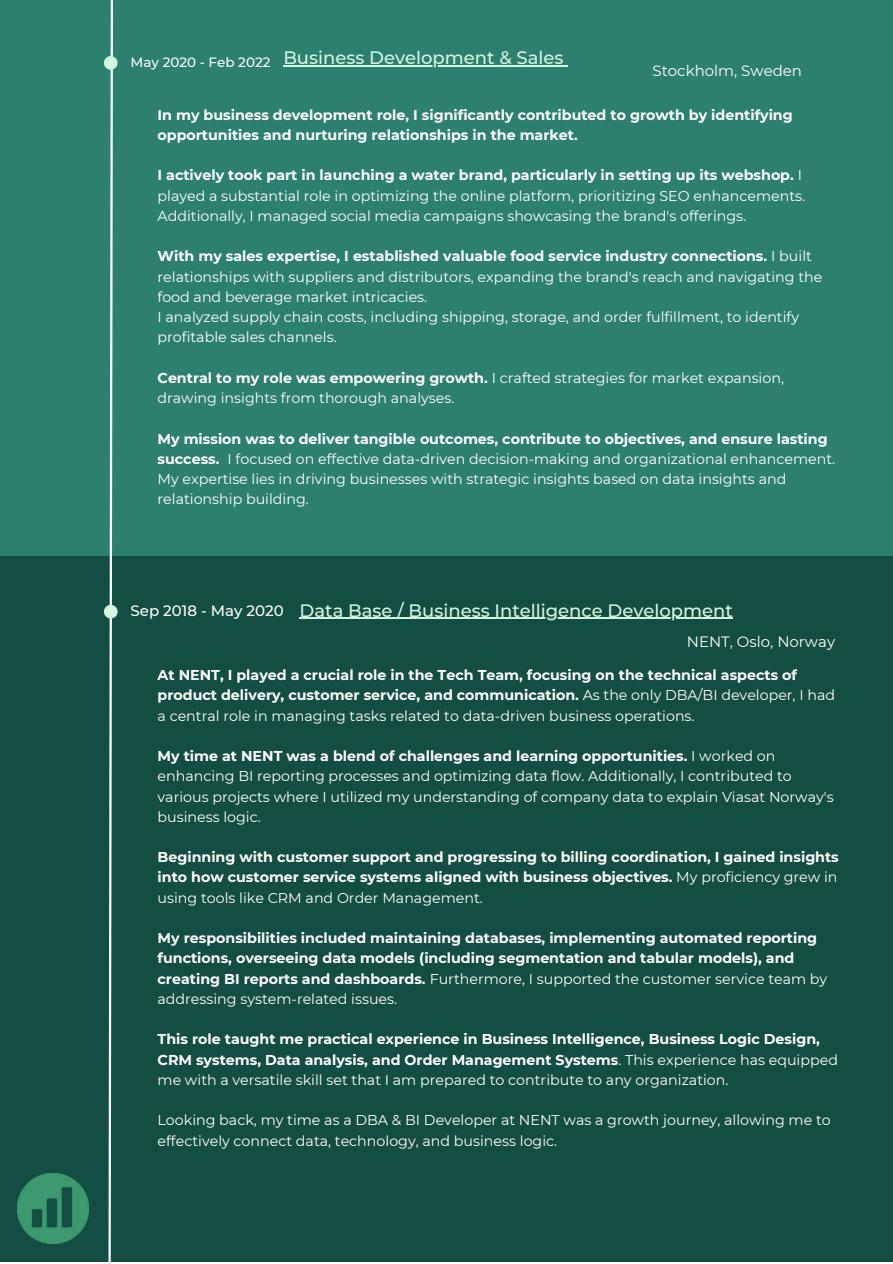
<style>
.page{position:relative;width:893px;height:1264px;background:#fff}
.page>*{position:absolute;margin:0;border:0;box-sizing:border-box;transform-origin:0 0}
.t1{font:500 18px "Montserrat";color:#d4f7e0}
.t2{font:15px "Montserrat";color:#fff}
.t3{font:500 15px "Montserrat";color:#fff}
.t4{font:14.25px/20.2px "Montserrat";color:#fff}
.t5{font:700 14.25px/20.2px "Montserrat";color:#fff}
.t6{font:500 13.5px "Montserrat";color:#fff}
.s1{font-weight:700}
.s2{font-weight:400}
</style>
<div class="page">
<div style="left:0;top:0;width:892px;height:556px;background:#2d7f6e"></div>
<div style="left:0;top:556px;width:892px;height:706px;background:#144d41"></div>
<svg style="left:107px;top:0;width:6px;height:1262px"></svg>
<div style="left:104px;top:56px;width:14px;height:14px;background:#d4f7e0;border-radius:50%"></div>
<div style="left:104px;top:604px;width:14px;height:14px;background:#d4f7e0;border-radius:50%"></div>
<img style="left:17px;top:1173px;width:71px;height:70px">
<hr style="left:299px;top:618px;width:433px;height:1px;background:#d4f7e0">
<hr style="left:283px;top:65px;width:280px;height:1px;background:#d4f7e0">
<p class="t6" style="left:130px;top:54px;width:141px">May 2020 - Feb 2022</p>
<p class="t1" style="left:283px;top:47px;width:281px">Business Development &amp; Sales</p>
<p class="t2" style="left:652px;top:61px;width:151px">Stockholm, Sweden</p>
<p class="t5" style="left:157px;top:104px;width:636px">In my business development role, I significantly contributed to growth by identifying opportunities and nurturing relationships in the market.</p>
<p class="t4" style="left:157px;top:165px;width:649px"><span class="s1">I actively took part in launching a water brand, particularly in setting up its webshop.</span> I played a substantial role in optimizing the online platform, prioritizing SEO enhancements.<br>Additionally, I managed social media campaigns showcasing the brand's offerings.</p>
<p class="t4" style="left:157px;top:246px;width:666px"><span class="s1">With my sales expertise, I established valuable food service industry connections.</span> I built relationships with suppliers and distributors, expanding the brand's reach and navigating the food and beverage market intricacies.</p>
<p class="t4" style="left:157px;top:307px;width:643px">I analyzed supply chain costs, including shipping, storage, and order fulfillment, to identify profitable sales channels.</p>
<p class="t4" style="left:157px;top:367px;width:628px"><span class="s1">Central to my role was empowering growth.</span> I crafted strategies for market expansion, drawing insights from thorough analyses.</p>
<p class="t4" style="left:157px;top:428px;width:679px"><span class="s1">My mission was to deliver tangible outcomes, contribute to objectives, and ensure lasting success.</span> I focused on effective data-driven decision-making and organizational enhancement.<br>My expertise lies in driving businesses with strategic insights based on data insights and relationship building.</p>
<p class="t3" style="left:130px;top:601px;width:155px">Sep 2018 - May 2020</p>
<p class="t1" style="left:299px;top:599px;width:434px">Data Base / Business Intelligence Development</p>
<p class="t2" style="left:686px;top:632px;width:150px">NENT, Oslo, Norway</p>
<p class="t5" style="left:157px;top:664px;width:679px">At NENT, I played a crucial role in the Tech Team, focusing on the technical aspects of product delivery, customer service, and communication. <span class="s2">As the only DBA/BI developer, I had a central role in managing tasks related to data-driven business operations.</span></p>
<p class="t4" style="left:157px;top:745px;width:677px"><span class="s1">My time at NENT was a blend of challenges and learning opportunities.</span> I worked on enhancing BI reporting processes and optimizing data flow. Additionally, I contributed to various projects where I utilized my understanding of company data to explain Viasat Norway's business logic.</p>
<p class="t5" style="left:157px;top:847px;width:682px;text-align:justify">Beginning with customer support and progressing to billing coordination, I gained insights into how customer service systems aligned with business objectives. <span class="s2">My proficiency grew in using tools like CRM and Order Management.</span></p>
<p class="t5" style="left:157px;top:928px;width:671px">My responsibilities included maintaining databases, implementing automated reporting functions, overseeing data models (including segmentation and tabular models), and creating BI reports and dashboards. <span class="s2">Furthermore, I supported the customer service team by addressing system-related issues.</span></p>
<p class="t5" style="left:157px;top:1029px;width:682px">This role taught me practical experience in Business Intelligence, Business Logic Design,<br>CRM systems, Data analysis, and Order Management Systems<span class="s2">. This experience has equipped me with a versatile skill set that I am prepared to contribute to any organization.</span></p>
<p class="t4" style="left:157px;top:1110px;width:674px">Looking back, my time as a DBA &amp; BI Developer at NENT was a growth journey, allowing me to effectively connect data, technology, and business logic.</p>
</div>
